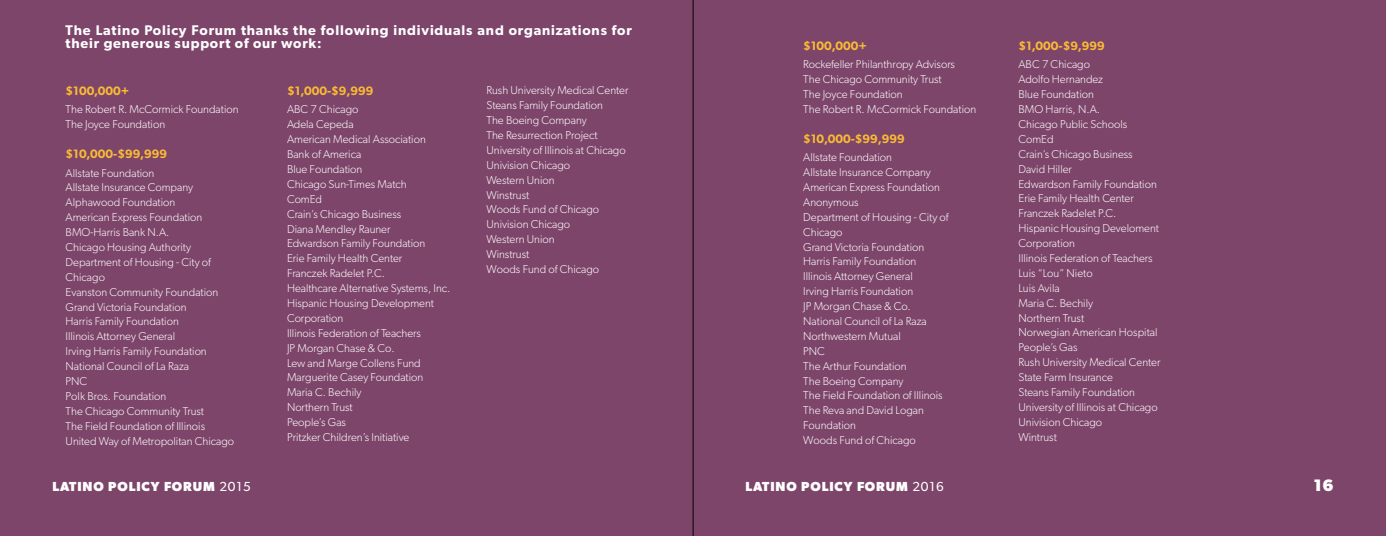
<style>
.page{position:relative;width:1386px;height:536px;background:#7d456a}
.page>*{position:absolute;margin:0;border:0;box-sizing:border-box;transform-origin:0 0}
.t1{font:700 16.62px "Gibson";color:#fff}
.t2{font:600 14px/13.1px "Gibson";letter-spacing:.06em;color:#fff}
.t3{font:700 13.12px "Gibson";letter-spacing:.07em;color:#fff}
.t4{font:600 12.25px "Gibson";color:#fabb34}
.t5{font:300 11.38px/14.9px "Gibson";color:#fff}
.s1{font-weight:400}
</style>
<div class="page">
<hr style="left:693px;top:0;width:1px;height:536px;background:#000">
<p class="t2" style="left:66px;top:23px;width:568px">The Latino Policy Forum thanks the following individuals and organizations for their generous support of our work:</p>
<p class="t4" style="left:66px;top:83px;width:65px">$100,000+</p>
<p class="t5" style="left:66px;top:102px;width:174px">The Robert R. McCormick Foundation<br>The Joyce Foundation</p>
<p class="t4" style="left:66px;top:146px;width:103px">$10,000-$99,999</p>
<p class="t5" style="left:66px;top:165px;width:90px">Allstate Foundation</p>
<p class="t5" style="left:66px;top:180px;width:129px">Allstate Insurance Company</p>
<p class="t5" style="left:66px;top:195px;width:111px">Alphawood Foundation</p>
<p class="t5" style="left:66px;top:210px;width:138px">American Express Foundation</p>
<p class="t5" style="left:66px;top:224px;width:105px">BMO-Harris Bank N.A.</p>
<p class="t5" style="left:66px;top:239px;width:127px">Chicago Housing Authority</p>
<p class="t5" style="left:66px;top:254px;width:147px">Department of Housing - City of<br>Chicago</p>
<p class="t5" style="left:66px;top:284px;width:154px">Evanston Community Foundation</p>
<p class="t5" style="left:66px;top:299px;width:123px">Grand Victoria Foundation</p>
<p class="t5" style="left:66px;top:314px;width:115px">Harris Family Foundation</p>
<p class="t5" style="left:66px;top:329px;width:111px">Illinois Attorney General</p>
<p class="t5" style="left:66px;top:343px;width:143px">Irving Harris Family Foundation</p>
<p class="t5" style="left:66px;top:358px;width:125px">National Council of La Raza</p>
<p class="t5" style="left:66px;top:373px;width:23px">PNC</p>
<p class="t5" style="left:66px;top:388px;width:102px">Polk Bros. Foundation</p>
<p class="t5" style="left:66px;top:403px;width:140px">The Chicago Community Trust</p>
<p class="t5" style="left:66px;top:418px;width:141px">The Field Foundation of Illinois</p>
<p class="t5" style="left:66px;top:433px;width:170px">United Way of Metropolitan Chicago</p>
<p class="t4" style="left:287px;top:83px;width:88px">$1,000-$9,999</p>
<p class="t5" style="left:287px;top:102px;width:73px">ABC 7 Chicago</p>
<p class="t5" style="left:287px;top:117px;width:68px">Adela Cepeda</p>
<p class="t5" style="left:287px;top:132px;width:140px">American Medical Association</p>
<p class="t5" style="left:287px;top:147px;width:76px">Bank of America</p>
<p class="t5" style="left:287px;top:161px;width:77px">Blue Foundation</p>
<p class="t5" style="left:287px;top:176px;width:121px">Chicago Sun-Times Match</p>
<p class="t5" style="left:287px;top:191px;width:37px">ComEd</p>
<p class="t5" style="left:287px;top:206px;width:116px">Crain’s Chicago Business</p>
<p class="t5" style="left:287px;top:221px;width:105px">Diana Mendley Rauner</p>
<p class="t5" style="left:287px;top:236px;width:140px">Edwardson Family Foundation</p>
<p class="t5" style="left:287px;top:251px;width:117px">Erie Family Health Center</p>
<p class="t5" style="left:287px;top:266px;width:100px">Franczek Radelet P.C.</p>
<p class="t5" style="left:287px;top:280px;width:165px">Healthcare Alternative Systems, Inc.</p>
<p class="t5" style="left:287px;top:295px;width:149px">Hispanic Housing Development<br>Corporation</p>
<p class="t5" style="left:287px;top:325px;width:136px">Illinois Federation of Teachers</p>
<p class="t5" style="left:287px;top:340px;width:109px">JP Morgan Chase &amp; Co.</p>
<p class="t5" style="left:287px;top:355px;width:135px">Lew and Marge Collens Fund</p>
<p class="t5" style="left:287px;top:370px;width:138px">Marguerite Casey Foundation</p>
<p class="t5" style="left:287px;top:385px;width:76px">Maria C. Bechily</p>
<p class="t5" style="left:287px;top:399px;width:67px">Northern Trust</p>
<p class="t5" style="left:287px;top:414px;width:61px">People’s Gas</p>
<p class="t5" style="left:287px;top:429px;width:124px">Pritzker Children’s Initiative</p>
<p class="t5" style="left:486px;top:83px;width:143px">Rush University Medical Center</p>
<p class="t5" style="left:486px;top:98px;width:118px">Steans Family Foundation</p>
<p class="t5" style="left:486px;top:112px;width:102px">The Boeing Company</p>
<p class="t5" style="left:486px;top:127px;width:113px">The Resurrection Project</p>
<p class="t5" style="left:486px;top:142px;width:141px">University of Illinois at Chicago</p>
<p class="t5" style="left:486px;top:157px;width:85px">Univision Chicago</p>
<p class="t5" style="left:486px;top:172px;width:70px">Western Union</p>
<p class="t5" style="left:486px;top:187px;width:44px">Winstrust</p>
<p class="t5" style="left:486px;top:202px;width:114px">Woods Fund of Chicago</p>
<p class="t5" style="left:486px;top:217px;width:85px">Univision Chicago</p>
<p class="t5" style="left:486px;top:231px;width:70px">Western Union</p>
<p class="t5" style="left:486px;top:246px;width:44px">Winstrust</p>
<p class="t5" style="left:486px;top:261px;width:114px">Woods Fund of Chicago</p>
<p class="t4" style="left:803px;top:38px;width:65px">$100,000+</p>
<p class="t5" style="left:803px;top:57px;width:153px">Rockefeller Philanthropy Advisors</p>
<p class="t5" style="left:803px;top:72px;width:140px">The Chicago Community Trust</p>
<p class="t5" style="left:803px;top:87px;width:101px">The Joyce Foundation</p>
<p class="t5" style="left:803px;top:101px;width:174px">The Robert R. McCormick Foundation</p>
<p class="t4" style="left:803px;top:131px;width:103px">$10,000-$99,999</p>
<p class="t5" style="left:803px;top:150px;width:90px">Allstate Foundation</p>
<p class="t5" style="left:803px;top:164px;width:129px">Allstate Insurance Company</p>
<p class="t5" style="left:803px;top:179px;width:138px">American Express Foundation</p>
<p class="t5" style="left:803px;top:194px;width:57px">Anonymous</p>
<p class="t5" style="left:803px;top:209px;width:147px">Department of Housing - City of<br>Chicago</p>
<p class="t5" style="left:803px;top:239px;width:123px">Grand Victoria Foundation</p>
<p class="t5" style="left:803px;top:254px;width:115px">Harris Family Foundation</p>
<p class="t5" style="left:803px;top:269px;width:111px">Illinois Attorney General</p>
<p class="t5" style="left:803px;top:283px;width:111px">Irving Harris Foundation</p>
<p class="t5" style="left:803px;top:298px;width:109px">JP Morgan Chase &amp; Co.</p>
<p class="t5" style="left:803px;top:313px;width:125px">National Council of La Raza</p>
<p class="t5" style="left:803px;top:328px;width:99px">Northwestern Mutual</p>
<p class="t5" style="left:803px;top:343px;width:23px">PNC</p>
<p class="t5" style="left:803px;top:358px;width:105px">The Arthur Foundation</p>
<p class="t5" style="left:803px;top:373px;width:102px">The Boeing Company</p>
<p class="t5" style="left:803px;top:388px;width:141px">The Field Foundation of Illinois</p>
<p class="t5" style="left:803px;top:402px;width:122px">The Reva and David Logan<br>Foundation</p>
<p class="t5" style="left:803px;top:432px;width:114px">Woods Fund of Chicago</p>
<p class="t4" style="left:1018px;top:38px;width:88px">$1,000-$9,999</p>
<p class="t5" style="left:1018px;top:57px;width:73px">ABC 7 Chicago</p>
<p class="t5" style="left:1018px;top:72px;width:86px">Adolfo Hernandez</p>
<p class="t5" style="left:1018px;top:87px;width:77px">Blue Foundation</p>
<p class="t5" style="left:1018px;top:101px;width:83px">BMO Harris, N.A.</p>
<p class="t5" style="left:1018px;top:116px;width:110px">Chicago Public Schools</p>
<p class="t5" style="left:1018px;top:131px;width:37px">ComEd</p>
<p class="t5" style="left:1018px;top:146px;width:116px">Crain’s Chicago Business</p>
<p class="t5" style="left:1018px;top:161px;width:55px">David Hiller</p>
<p class="t5" style="left:1018px;top:176px;width:140px">Edwardson Family Foundation</p>
<p class="t5" style="left:1018px;top:191px;width:117px">Erie Family Health Center</p>
<p class="t5" style="left:1018px;top:206px;width:100px">Franczek Radelet P.C.</p>
<p class="t5" style="left:1018px;top:220px;width:142px">Hispanic Housing Develoment<br>Corporation</p>
<p class="t5" style="left:1018px;top:250px;width:136px">Illinois Federation of Teachers</p>
<p class="t5" style="left:1018px;top:265px;width:76px">Luis “Lou” Nieto</p>
<p class="t5" style="left:1018px;top:280px;width:43px">Luis Avila</p>
<p class="t5" style="left:1018px;top:295px;width:76px">Maria C. Bechily</p>
<p class="t5" style="left:1018px;top:310px;width:67px">Northern Trust</p>
<p class="t5" style="left:1018px;top:325px;width:141px">Norwegian American Hospital</p>
<p class="t5" style="left:1018px;top:339px;width:61px">People’s Gas</p>
<p class="t5" style="left:1018px;top:354px;width:143px">Rush University Medical Center</p>
<p class="t5" style="left:1018px;top:369px;width:96px">State Farm Insurance</p>
<p class="t5" style="left:1018px;top:384px;width:118px">Steans Family Foundation</p>
<p class="t5" style="left:1018px;top:399px;width:141px">University of Illinois at Chicago</p>
<p class="t5" style="left:1018px;top:414px;width:85px">Univision Chicago</p>
<p class="t5" style="left:1018px;top:429px;width:40px">Wintrust</p>
<p class="t3" style="left:52px;top:478px;width:200px">LATINO POLICY FORUM <span class="s1">2015</span></p>
<p class="t3" style="left:746px;top:478px;width:200px">LATINO POLICY FORUM <span class="s1">2016</span></p>
<p class="t1" style="left:1314px;top:475px;width:21px">16</p>
</div>
